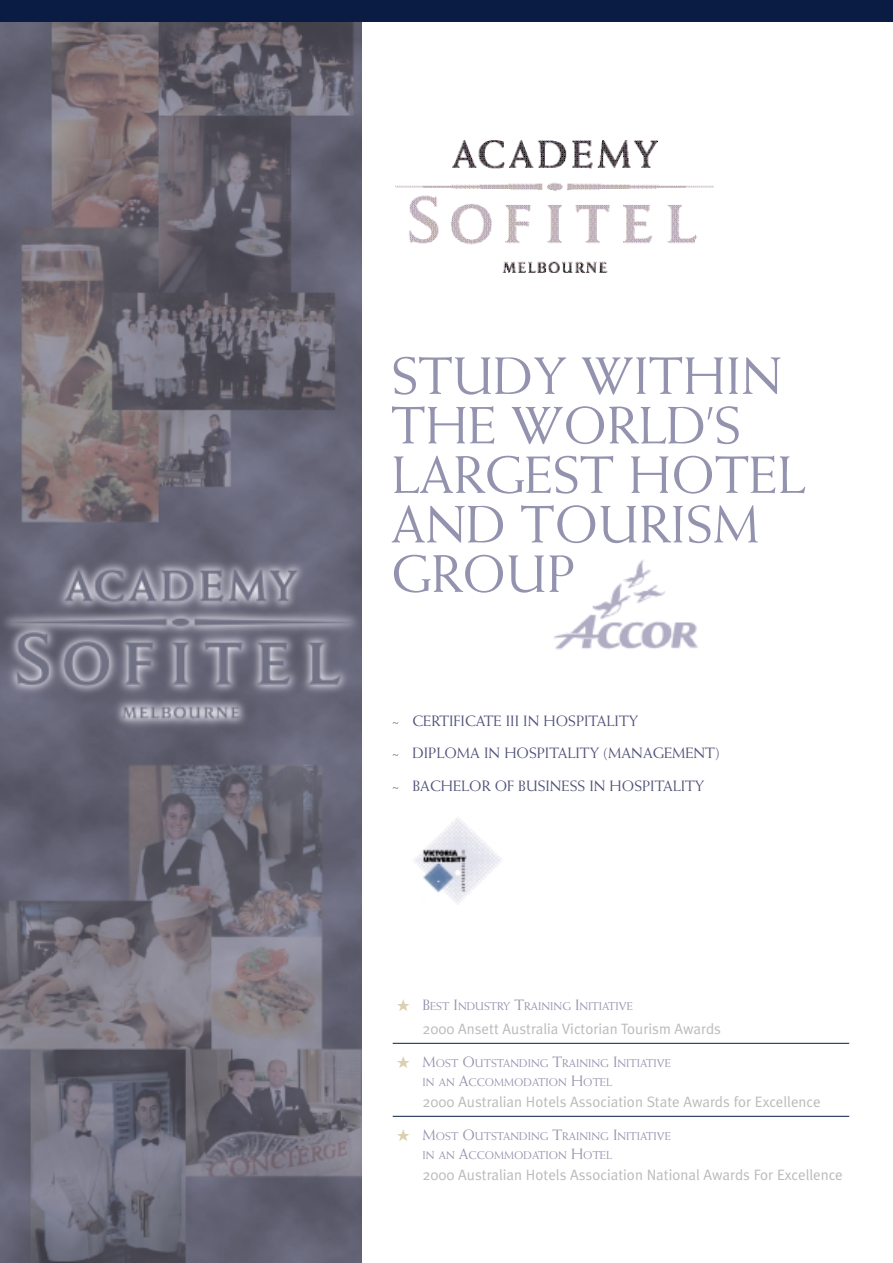
<style>
.page{position:relative;width:893px;height:1263px;background:#fff}
.page>*{position:absolute;margin:0;border:0;box-sizing:border-box;transform-origin:0 0}
.t1{font:52.5px/49.5px "Weiss";color:#9493af}
.t2{font:15px "Meta Plus Normal";color:#bababa}
.t3{font:15px/32.7px "Weiss";color:#4f5078}
.t4{font:11.25px/19.5px "Weiss";color:#9493af}
.s1{color:#dbd0af}
.s2{font-size:15px}
</style>
<div class="page">
<img style="left:0;top:21px;width:361px;height:1242px">
<img style="left:395px;top:141px;width:319px;height:104px">
<img style="left:502px;top:261px;width:106px;height:12px">
<hr style="left:393px;top:1043px;width:456px;height:1px;background:#0a1c44">
<hr style="left:393px;top:1116px;width:456px;height:1px;background:#0a1c44">
<div style="left:0;top:0;width:892px;height:21px;background:#0a1c44"></div>
<img style="left:554px;top:560px;width:144px;height:90px">
<img style="left:413px;top:818px;width:89px;height:87px">
<h1 class="t1" style="left:391px;top:355px;width:415px">STUDY WITHIN<br>THE WORLD’S<br>LARGEST HOTEL<br>AND TOURISM<br>GROUP</h1>
<p class="t3" style="left:391px;top:705px;width:330px">~ CERTIFICATE III IN HOSPITALITY<br>~ DIPLOMA IN HOSPITALITY (MANAGEMENT) ~ BACHELOR OF BUSINESS IN HOSPITALITY</p>
<p class="t4" style="left:397px;top:998px;width:237px"><span class="s1">★</span> <span class="s2">B</span>EST <span class="s2">I</span>NDUSTRY <span class="s2">T</span>RAINING <span class="s2">I</span>NITIATIVE</p>
<p class="t2" style="left:422px;top:1024px;width:300px">2000 Ansett Australia Victorian Tourism Awards</p>
<p class="t4" style="left:422px;top:1054px;width:250px;text-indent:-26px"><span class="s1">★</span> <span class="s2">M</span>OST <span class="s2">O</span>UTSTANDING <span class="s2">T</span>RAINING <span class="s2">I</span>NITIATIVE<br>IN AN <span class="s2">A</span>CCOMMODATION <span class="s2">H</span>OTEL</p>
<p class="t2" style="left:422px;top:1097px;width:400px">2000 Australian Hotels Association State Awards for Excellence</p>
<p class="t4" style="left:422px;top:1127px;width:250px;text-indent:-26px"><span class="s1">★</span> <span class="s2">M</span>OST <span class="s2">O</span>UTSTANDING <span class="s2">T</span>RAINING <span class="s2">I</span>NITIATIVE<br>IN AN <span class="s2">A</span>CCOMMODATION <span class="s2">H</span>OTEL</p>
<p class="t2" style="left:422px;top:1170px;width:422px">2000 Australian Hotels Association National Awards For Excellence</p>
</div>
